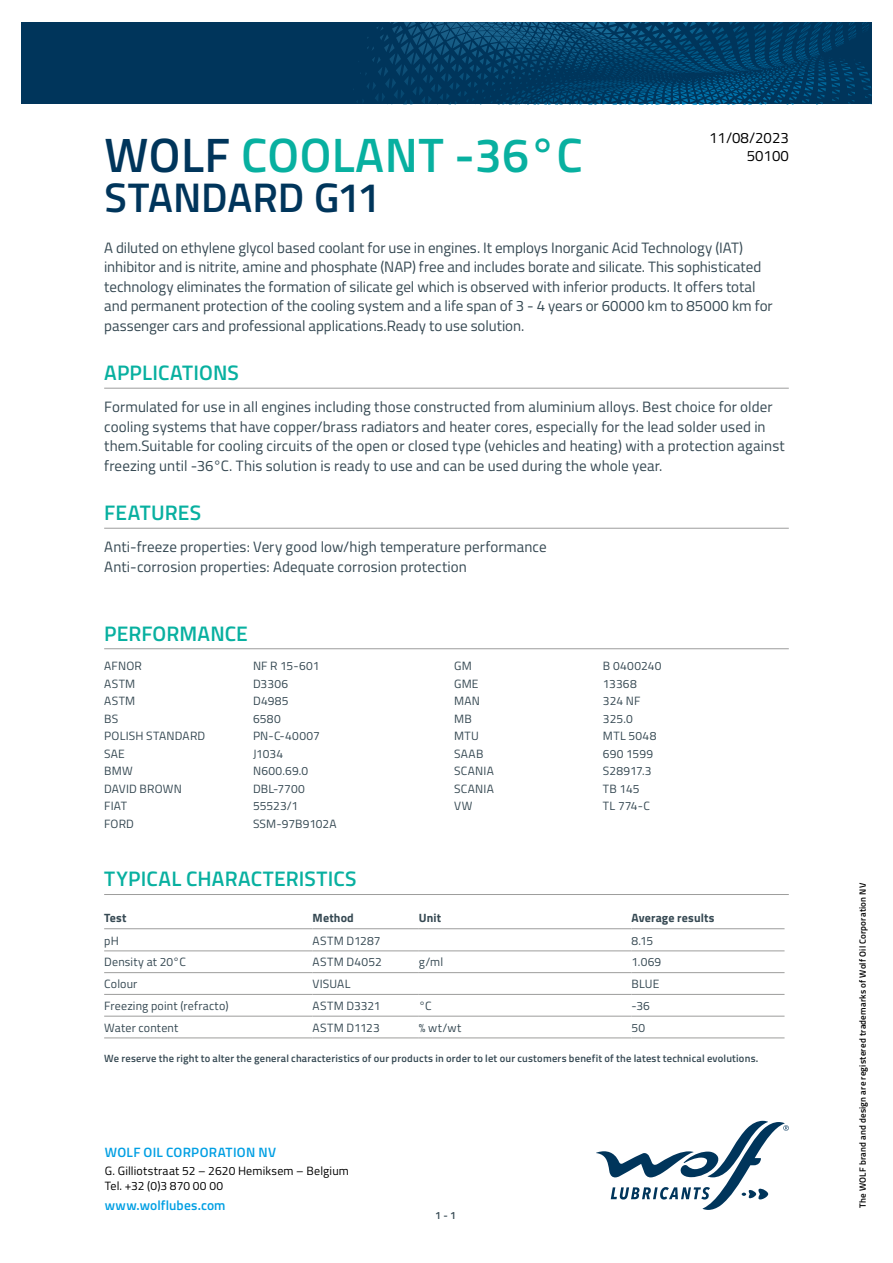
<style>
.page{position:relative;width:893px;height:1263px;background:#fff}
.page>*{position:absolute;margin:0;border:0;box-sizing:border-box;transform-origin:0 0}
.t1{font:600 48.3px "Titillium";letter-spacing:.01em;color:#08b0a0}
.t2{font:600 41.4px "Titillium";letter-spacing:-.005em;color:#00355b}
.t3{font:600 21px "Titillium";letter-spacing:.005em;color:#08b0a0}
.t4{font:15px/19.5px "Titillium";color:#364953}
.t5{font:15px/18px "Titillium";color:#000;text-align:right}
.t6{font:600 13.5px "Titillium";letter-spacing:.015em;color:#009fe3}
.t7{font:12px "Titillium";letter-spacing:.015em;color:#364953}
.t8{font:12px/14.4px "Titillium";letter-spacing:.015em;color:#000}
.t9{font:700 12px "Titillium";letter-spacing:.015em;color:#364953}
.t10{font:600 10.5px "Titillium";letter-spacing:.02em;color:#364953}
.t11{font:600 9px "Titillium";letter-spacing:.025em;color:#000}
.s1{color:#00355b}
</style>
<div class="page">
<svg style="left:596px;top:1121px;width:193px;height:89px"></svg>
<svg style="left:21px;top:22px;width:851px;height:82px;background:#013b62"></svg>
<hr style="left:104px;top:388px;width:685px;height:1px;background:#9d9d9c">
<hr style="left:104px;top:528px;width:685px;height:1px;background:#9d9d9c">
<hr style="left:104px;top:648px;width:685px;height:1px;background:#9d9d9c">
<hr style="left:104px;top:894px;width:685px;height:1px;background:#9d9d9c">
<hr style="left:104px;top:928px;width:209px;height:1px;background:#9d9d9c">
<hr style="left:313px;top:928px;width:106px;height:1px;background:#9d9d9c">
<hr style="left:419px;top:928px;width:212px;height:1px;background:#9d9d9c">
<hr style="left:631px;top:928px;width:153px;height:1px;background:#9d9d9c">
<hr style="left:104px;top:950px;width:209px;height:1px;background:#9d9d9c">
<hr style="left:313px;top:950px;width:106px;height:1px;background:#9d9d9c">
<hr style="left:419px;top:950px;width:212px;height:1px;background:#9d9d9c">
<hr style="left:631px;top:950px;width:153px;height:1px;background:#9d9d9c">
<hr style="left:104px;top:972px;width:209px;height:1px;background:#9d9d9c">
<hr style="left:313px;top:972px;width:106px;height:1px;background:#9d9d9c">
<hr style="left:419px;top:972px;width:212px;height:1px;background:#9d9d9c">
<hr style="left:631px;top:972px;width:153px;height:1px;background:#9d9d9c">
<hr style="left:104px;top:994px;width:209px;height:1px;background:#9d9d9c">
<hr style="left:313px;top:994px;width:106px;height:1px;background:#9d9d9c">
<hr style="left:419px;top:994px;width:212px;height:1px;background:#9d9d9c">
<hr style="left:631px;top:994px;width:153px;height:1px;background:#9d9d9c">
<hr style="left:104px;top:1016px;width:209px;height:1px;background:#9d9d9c">
<hr style="left:313px;top:1016px;width:106px;height:1px;background:#9d9d9c">
<hr style="left:419px;top:1016px;width:212px;height:1px;background:#9d9d9c">
<hr style="left:631px;top:1016px;width:153px;height:1px;background:#9d9d9c">
<hr style="left:104px;top:1037px;width:209px;height:1px;background:#9d9d9c">
<hr style="left:313px;top:1037px;width:106px;height:1px;background:#9d9d9c">
<hr style="left:419px;top:1037px;width:212px;height:1px;background:#9d9d9c">
<hr style="left:631px;top:1037px;width:153px;height:1px;background:#9d9d9c">
<p class="t5" style="left:709px;top:128px;width:81px">11/08/2023<br>50100</p>
<h1 class="t1" style="left:104px;top:118px;width:480px"><span class="s1">WOLF</span> COOLANT -36°C</h1>
<h2 class="t2" style="left:104px;top:166px;width:277px">STANDARD G11</h2>
<p class="t4" style="left:104px;top:237px;width:670px">A diluted on ethylene glycol based coolant for use in engines. It employs Inorganic Acid Technology (IAT) inhibitor and is nitrite, amine and phosphate (NAP) free and includes borate and silicate. This sophisticated technology eliminates the formation of silicate gel which is observed with inferior products. It offers total and permanent protection of the cooling system and a life span of 3 - 4 years or 60000 km to 85000 km for passenger cars and professional applications.Ready to use solution.</p>
<h3 class="t3" style="left:104px;top:357px;width:136px">APPLICATIONS</h3>
<p class="t4" style="left:104px;top:397px;width:682px">Formulated for use in all engines including those constructed from aluminium alloys. Best choice for older cooling systems that have copper/brass radiators and heater cores, especially for the lead solder used in them.Suitable for cooling circuits of the open or closed type (vehicles and heating) with a protection against freezing until -36°C. This solution is ready to use and can be used during the whole year.</p>
<h3 class="t3" style="left:104px;top:497px;width:98px">FEATURES</h3>
<p class="t4" style="left:104px;top:537px;width:444px">Anti-freeze properties: Very good low/high temperature performance<br>Anti-corrosion properties: Adequate corrosion protection</p>
<h3 class="t3" style="left:104px;top:617px;width:145px">PERFORMANCE</h3>
<p class="t7" style="left:104px;top:657px;width:39px">AFNOR</p>
<p class="t7" style="left:253px;top:657px;width:68px">NF R 15-601</p>
<p class="t7" style="left:104px;top:675px;width:33px">ASTM</p>
<p class="t7" style="left:253px;top:675px;width:37px">D3306</p>
<p class="t7" style="left:104px;top:692px;width:33px">ASTM</p>
<p class="t7" style="left:253px;top:692px;width:37px">D4985</p>
<p class="t7" style="left:104px;top:710px;width:16px">BS</p>
<p class="t7" style="left:253px;top:710px;width:29px">6580</p>
<p class="t7" style="left:104px;top:727px;width:103px">POLISH STANDARD</p>
<p class="t7" style="left:253px;top:727px;width:68px">PN-C-40007</p>
<p class="t7" style="left:104px;top:745px;width:22px">SAE</p>
<p class="t7" style="left:253px;top:745px;width:32px">J1034</p>
<p class="t7" style="left:104px;top:762px;width:30px">BMW</p>
<p class="t7" style="left:253px;top:762px;width:57px">N600.69.0</p>
<p class="t7" style="left:104px;top:780px;width:79px">DAVID BROWN</p>
<p class="t7" style="left:253px;top:780px;width:53px">DBL-7700</p>
<p class="t7" style="left:104px;top:797px;width:24px">FIAT</p>
<p class="t7" style="left:253px;top:797px;width:47px">55523/1</p>
<p class="t7" style="left:104px;top:815px;width:31px">FORD</p>
<p class="t7" style="left:253px;top:815px;width:85px">SSM-97B9102A</p>
<p class="t7" style="left:454px;top:657px;width:19px">GM</p>
<p class="t7" style="left:603px;top:657px;width:60px">B 0400240</p>
<p class="t7" style="left:454px;top:675px;width:26px">GME</p>
<p class="t7" style="left:603px;top:675px;width:35px">13368</p>
<p class="t7" style="left:454px;top:692px;width:27px">MAN</p>
<p class="t7" style="left:603px;top:692px;width:39px">324 NF</p>
<p class="t7" style="left:454px;top:710px;width:19px">MB</p>
<p class="t7" style="left:603px;top:710px;width:31px">325.0</p>
<p class="t7" style="left:454px;top:727px;width:26px">MTU</p>
<p class="t7" style="left:603px;top:727px;width:55px">MTL 5048</p>
<p class="t7" style="left:454px;top:745px;width:31px">SAAB</p>
<p class="t7" style="left:603px;top:745px;width:52px">690 1599</p>
<p class="t7" style="left:454px;top:762px;width:41px">SCANIA</p>
<p class="t7" style="left:603px;top:762px;width:50px">S28917.3</p>
<p class="t7" style="left:454px;top:780px;width:41px">SCANIA</p>
<p class="t7" style="left:603px;top:780px;width:38px">TB 145</p>
<p class="t7" style="left:454px;top:797px;width:20px">VW</p>
<p class="t7" style="left:603px;top:797px;width:48px">TL 774-C</p>
<h3 class="t3" style="left:104px;top:863px;width:254px">TYPICAL CHARACTERISTICS</h3>
<p class="t9" style="left:104px;top:909px;width:24px">Test</p>
<p class="t9" style="left:313px;top:909px;width:43px">Method</p>
<p class="t9" style="left:419px;top:909px;width:24px">Unit</p>
<p class="t9" style="left:631px;top:909px;width:84px">Average results</p>
<p class="t7" style="left:104px;top:931px;width:16px">pH</p>
<p class="t7" style="left:313px;top:931px;width:70px">ASTM D1287</p>
<p class="t7" style="left:631px;top:931px;width:23px">8.15</p>
<p class="t7" style="left:104px;top:953px;width:83px">Density at 20°C</p>
<p class="t7" style="left:313px;top:953px;width:71px">ASTM D4052</p>
<p class="t7" style="left:419px;top:953px;width:26px">g/ml</p>
<p class="t7" style="left:631px;top:953px;width:31px">1.069</p>
<p class="t7" style="left:104px;top:975px;width:35px">Colour</p>
<p class="t7" style="left:313px;top:975px;width:39px">VISUAL</p>
<p class="t7" style="left:631px;top:975px;width:29px">BLUE</p>
<p class="t7" style="left:104px;top:997px;width:126px">Freezing point (refracto)</p>
<p class="t7" style="left:313px;top:997px;width:70px">ASTM D3321</p>
<p class="t7" style="left:419px;top:997px;width:14px">°C</p>
<p class="t7" style="left:631px;top:997px;width:20px">-36</p>
<p class="t7" style="left:104px;top:1018px;width:76px">Water content</p>
<p class="t7" style="left:313px;top:1018px;width:69px">ASTM D1123</p>
<p class="t7" style="left:419px;top:1018px;width:44px">% wt/wt</p>
<p class="t7" style="left:631px;top:1018px;width:15px">50</p>
<p class="t10" style="left:104px;top:1050px;width:656px">We reserve the right to alter the general characteristics of our products in order to let our customers benefit of the latest technical evolutions.</p>
<p class="t6" style="left:105px;top:1142px;width:173px">WOLF OIL CORPORATION NV</p>
<p class="t8" style="left:105px;top:1163px;width:246px">G. Gilliotstraat 52 – 2620 Hemiksem – Belgium<br>Tel. +32 (0)3 870 00 00</p>
<p class="t6" style="left:105px;top:1195px;width:122px">www.wolflubes.com</p>
<p class="t10" style="left:435px;top:1207px;width:22px">1 - 1</p>
<p class="t11" style="left:856px;top:1208px;width:326px;rotate:-90deg">The WOLF brand and design are registered trademarks of Wolf Oil Corporation NV</p>
</div>
